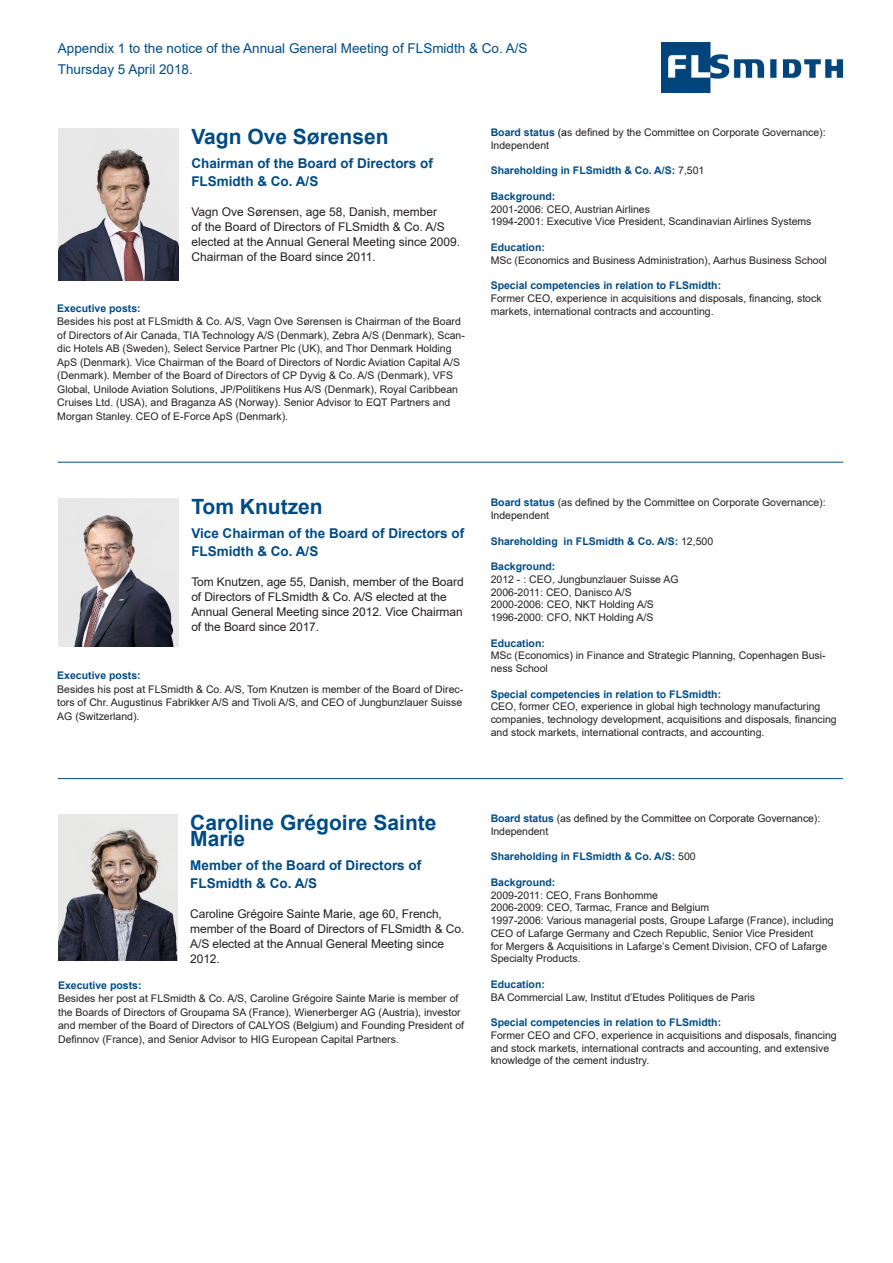
<style>
.page{position:relative;width:893px;height:1263px;background:#fff}
.page>*{position:absolute;margin:0;border:0;box-sizing:border-box;transform-origin:0 0}
.t1{font:700 21px/16.5px "Arial";color:#004b84}
.t2{font:700 13.5px "Arial";color:#004b84}
.t3{font:13.5px "Arial";color:#004b84}
.t4{font:12px/15px "Arial";letter-spacing:-.01em;color:#231f20}
.t5{font:10.5px/13.5px "Arial";color:#231f20}
.t6{font:700 10.5px "Arial";color:#004b84}
.s1{font-weight:700;color:#004b84}
.s2{color:#000}
.s3{font-weight:400;color:#231f20}
</style>
<div class="page">
<img style="left:58px;top:129px;width:121px;height:152px">
<img style="left:58px;top:499px;width:121px;height:147px">
<hr style="left:58px;top:778px;width:785px;height:1px;background:#004b84">
<hr style="left:58px;top:462px;width:785px;height:1px;background:#004b84">
<img style="left:661px;top:43px;width:182px;height:49px">
<img style="left:58px;top:814px;width:119px;height:146px">
<p class="t3" style="left:58px;top:39px;width:471px">Appendix 1 to the notice of the Annual General Meeting of FLSmidth &amp; Co. A/S</p>
<p class="t3" style="left:58px;top:60px;width:137px">Thursday 5 April 2018.</p>
<p class="t1" style="left:191px;top:129px;width:199px">Vagn Ove Sørensen</p>
<p class="t2" style="left:191px;top:154px;width:243px">Chairman of the Board of Directors of</p>
<p class="t2" style="left:191px;top:172px;width:128px">FLSmidth &amp; Co. A/S</p>
<p class="t4" style="left:191px;top:204px;width:270px">Vagn Ove Sørensen, age 58, Danish, member<br>of the Board of Directors of FLSmidth &amp; Co. A/S elected at the Annual General Meeting since 2009.<br>Chairman of the Board since 2011.</p>
<p class="t6" style="left:57px;top:301px;width:85px">Executive posts:</p>
<p class="t5" style="left:57px;top:315px;width:409px">Besides his post at FLSmidth &amp; Co. A/S, Vagn Ove Sørensen is Chairman of the Board of Directors of Air Canada, TIA Technology A/S (Denmark), Zebra A/S (Denmark), Scan&shy;dic Hotels AB (Sweden), Select Service Partner Plc (UK), and Thor Denmark Holding ApS (Denmark). Vice Chairman of the Board of Directors of Nordic Aviation Capital A/S (Denmark). Member of the Board of Directors of CP Dyvig &amp; Co. A/S (Denmark), VFS Global, Unilode Aviation Solutions, JP/Politikens Hus A/S (Denmark), Royal Caribbean Cruises Ltd. (USA), and Braganza AS (Norway). Senior Advisor to EQT Partners and Morgan Stanley. CEO of E-Force ApS (Denmark).</p>
<p class="t5" style="left:491px;top:126px;width:336px;line-height:12.8px"><span class="s1">Board status</span> <span class="s2">(a</span>s defined by the Committee on Corporate Governance):<br>Independent</p>
<p class="t6" style="left:491px;top:163px;width:215px">Shareholding in FLSmidth &amp; Co. A/S: <span class="s3">7,501</span></p>
<p class="t6" style="left:491px;top:189px;width:66px">Background:</p>
<p class="t5" style="left:491px;top:202px;width:161px">2001-2006: CEO, Austrian Airlines</p>
<p class="t5" style="left:491px;top:215px;width:322px">1994-2001: Executive Vice President, Scandinavian Airlines Systems</p>
<p class="t6" style="left:491px;top:240px;width:56px">Education:</p>
<p class="t5" style="left:491px;top:253px;width:338px">MSc (Economics and Business Administration), Aarhus Business School</p>
<p class="t6" style="left:491px;top:278px;width:232px">Special competencies in relation to FLSmidth:</p>
<p class="t5" style="left:491px;top:292px;width:332px;line-height:12.8px">Former CEO, experience in acquisitions and disposals, financing, stock markets, international contracts and accounting.</p>
<p class="t1" style="left:191px;top:499px;width:133px">Tom Knutzen</p>
<p class="t2" style="left:191px;top:524px;width:274px">Vice Chairman of the Board of Directors of</p>
<p class="t2" style="left:191px;top:542px;width:128px">FLSmidth &amp; Co. A/S</p>
<p class="t4" style="left:191px;top:574px;width:274px">Tom Knutzen, age 55, Danish, member of the Board of Directors of FLSmidth &amp; Co. A/S elected at the Annual General Meeting since 2012. Vice Chairman of the Board since 2017.</p>
<p class="t6" style="left:57px;top:668px;width:85px">Executive posts:</p>
<p class="t5" style="left:57px;top:682px;width:407px;text-align:justify">Besides his post at FLSmidth &amp; Co. A/S, Tom Knutzen is member of the Board of Direc&shy;tors of Chr. Augustinus Fabrikker A/S and Tivoli A/S, and CEO of Jungbunzlauer Suisse AG (Switzerland).</p>
<p class="t5" style="left:491px;top:496px;width:336px;line-height:12.8px"><span class="s1">Board status</span> (as defined by the Committee on Corporate Governance):<br>Independent</p>
<p class="t6" style="left:491px;top:533px;width:224px">Shareholding in FLSmidth &amp; Co. A/S: <span class="s3">12,500</span></p>
<p class="t6" style="left:491px;top:559px;width:66px">Background:</p>
<p class="t5" style="left:491px;top:572px;width:189px">2012 - : CEO, Jungbunzlauer Suisse AG</p>
<p class="t5" style="left:491px;top:585px;width:143px">2006-2011: CEO, Danisco A/S</p>
<p class="t5" style="left:491px;top:598px;width:165px">2000-2006: CEO, NKT Holding A/S</p>
<p class="t5" style="left:491px;top:610px;width:164px">1996-2000: CFO, NKT Holding A/S</p>
<p class="t6" style="left:491px;top:635px;width:56px">Education:</p>
<p class="t5" style="left:491px;top:649px;width:337px;line-height:12.8px">MSc (Economics) in Finance and Strategic Planning, Copenhagen Busi&shy;ness School</p>
<p class="t6" style="left:491px;top:686px;width:232px">Special competencies in relation to FLSmidth:</p>
<p class="t5" style="left:491px;top:700px;width:348px;line-height:12.8px">CEO, former CEO, experience in global high technology manufacturing companies, technology development, acquisitions and disposals, financing and stock markets, international contracts, and accounting.</p>
<p class="t1" style="left:190px;top:814px;width:248px">Caroline Grégoire Sainte<br>Marie</p>
<p class="t2" style="left:190px;top:856px;width:233px">Member of the Board of Directors of</p>
<p class="t2" style="left:190px;top:874px;width:128px">FLSmidth &amp; Co. A/S</p>
<p class="t4" style="left:190px;top:906px;width:276px">Caroline Grégoire Sainte Marie, age 60, French, member of the Board of Directors of FLSmidth &amp; Co.<br>A/S elected at the Annual General Meeting since 2012.</p>
<p class="t6" style="left:58px;top:977px;width:85px">Executive posts:</p>
<p class="t5" style="left:58px;top:992px;width:407px">Besides her post at FLSmidth &amp; Co. A/S, Caroline Grégoire Sainte Marie is member of the Boards of Directors of Groupama SA (France), Wienerberger AG (Austria), investor and member of the Board of Directors of CALYOS (Belgium) and Founding President of Definnov (France), and Senior Advisor to HIG European Capital Partners.</p>
<p class="t5" style="left:491px;top:812px;width:331px;line-height:12.8px"><span class="s1">Board status</span> (as defined by the Committee on Corporate Governance):<br>Independent</p>
<p class="t6" style="left:491px;top:849px;width:206px">Shareholding in FLSmidth &amp; Co. A/S: <span class="s3">500</span></p>
<p class="t6" style="left:491px;top:875px;width:66px">Background:</p>
<p class="t5" style="left:491px;top:888px;width:169px">2009-2011: CEO, Frans Bonhomme</p>
<p class="t5" style="left:491px;top:901px;width:220px">2006-2009: CEO, Tarmac, France and Belgium</p>
<p class="t5" style="left:491px;top:914px;width:344px;line-height:12.8px">1997-2006: Various managerial posts, Groupe Lafarge (France), including CEO of Lafarge Germany and Czech Republic, Senior Vice President<br>for Mergers &amp; Acquisitions in Lafarge’s Cement Division, CFO of Lafarge Specialty Products.</p>
<p class="t6" style="left:491px;top:977px;width:56px">Education:</p>
<p class="t5" style="left:491px;top:990px;width:266px">BA Commercial Law, Institut d’Etudes Politiques de Paris</p>
<p class="t6" style="left:491px;top:1015px;width:232px">Special competencies in relation to FLSmidth:</p>
<p class="t5" style="left:491px;top:1029px;width:348px;line-height:12.8px">Former CEO and CFO, experience in acquisitions and disposals, financing and stock markets, international contracts and accounting, and extensive knowledge of the cement industry.</p>
</div>
